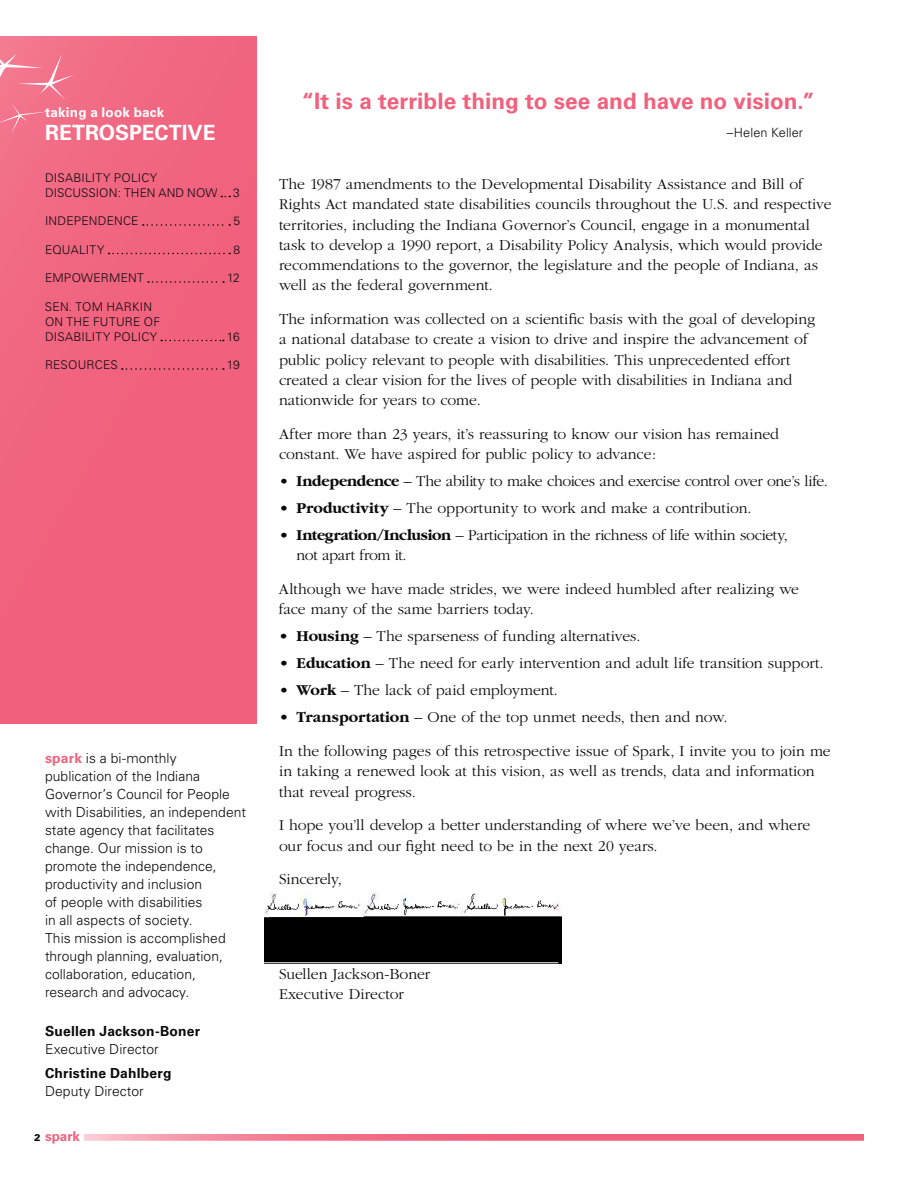
<style>
.page{position:relative;width:918px;height:1188px;background:#fff}
.page>*{position:absolute;margin:0;border:0;box-sizing:border-box;transform-origin:0 0}
.t1{font:700 22.5px "Univers";letter-spacing:.005em;color:#f1607c}
.t2{font:700 21px "Univers";color:#fff}
.t3{font:300 15.75px/20.2px "Garamond";letter-spacing:-.005em;color:#0b0a0b}
.t4{font:300 15.75px "Garamond";letter-spacing:-.025em;color:#0b0a0b}
.t5{font:300 13.8px/18px "Univers";letter-spacing:.005em;color:#0b0a0b}
.t6{font:700 13.8px "Univers";letter-spacing:.015em;color:#0b0a0b}
.t7{font:700 13.5px "Univers";letter-spacing:.015em;color:#fff}
.t8{font:700 13.5px "Univers";letter-spacing:-.005em;color:#f1607c}
.t9{font:300 12.75px "Univers";letter-spacing:.005em;color:#0b0a0b}
.t10{font:300 12px/15px "Univers";letter-spacing:.02em;color:#0b0a0b}
.s1{font-weight:700;color:#f1607c}
.s2{font-weight:900;font-size:9.75px;color:#0b0a0b}
.s3{font-weight:700}
</style>
<div class="page">
<div style="left:0;top:36px;width:256px;height:688px;background:#f1627d"></div>
<svg style="left:0;top:54px;width:75px;height:80px"></svg>
<img style="left:265px;top:894px;width:296px;height:69px">
<svg style="left:143px;top:224px;width:87px;height:2px"></svg>
<svg style="left:109px;top:253px;width:121px;height:1px"></svg>
<svg style="left:148px;top:281px;width:76px;height:2px"></svg>
<svg style="left:161px;top:340px;width:63px;height:1px"></svg>
<svg style="left:122px;top:368px;width:102px;height:2px"></svg>
<svg style="left:84px;top:1134px;width:780px;height:7px;background:#f2778f"></svg>
<p class="t7" style="left:45px;top:104px;width:121px">taking a look back</p>
<h2 class="t2" style="left:45px;top:120px;width:172px">RETROSPECTIVE</h2>
<p class="t10" style="left:45px;top:170px;width:174px">disability po licy discussion: then and now</p>
<p class="t10" style="left:233px;top:185px;width:8px">3</p>
<p class="t10" style="left:45px;top:213px;width:21px">indepe</p>
<p class="t10" style="left:89px;top:213px;width:43px">ndence</p>
<p class="t10" style="left:233px;top:213px;width:8px">5</p>
<p class="t10" style="left:45px;top:242px;width:61px">equality</p>
<p class="t10" style="left:233px;top:242px;width:8px">8</p>
<p class="t10" style="left:45px;top:270px;width:98px">empowerment</p>
<p class="t10" style="left:227px;top:270px;width:14px">12</p>
<p class="t10" style="left:45px;top:299px;width:117px">sen. tom harki n on the future of disability po licy</p>
<p class="t10" style="left:227px;top:329px;width:15px">16</p>
<p class="t10" style="left:45px;top:357px;width:74px">reso urces</p>
<p class="t10" style="left:227px;top:357px;width:15px">19</p>
<p class="t5" style="left:45px;top:750px;width:202px"><span class="s1">spark</span> is a bi-monthly publication of the Indiana<br>Governor’s Council for People with Disabilities, an independent state agency that facilitates change. Our mission is to promote the independence, productivity and inclusion<br>of people with disabilities<br>in all aspects of society.<br>This mission is accomplished through planning, evaluation, collaboration, education, research and advocacy.</p>
<p class="t6" style="left:45px;top:1023px;width:157px">Suellen Jackson-Boner</p>
<p class="t5" style="left:45px;top:1040px;width:115px">Executive Director</p>
<p class="t6" style="left:45px;top:1065px;width:128px">Christine Dahlberg</p>
<p class="t5" style="left:45px;top:1082px;width:100px">Deputy Director</p>
<p class="t8" style="left:34px;top:1128px;width:47px"><span class="s2">2</span> spark</p>
<h1 class="t1" style="left:302px;top:88px;width:515px">“It is a terrible thing to see and have no vision.”</h1>
<p class="t9" style="left:727px;top:125px;width:78px">–Helen Keller</p>
<p class="t3" style="left:279px;top:174px;width:554px">The 1987 amendments to the Developmental Disability Assistance and Bill of Rights Act mandated state disabilities councils throughout the U.S. and respective territories, including the Indiana Governor’s Council, engage in a monumental task to develop a 1990 report, a Disability Policy Analysis, which would provide recommendations to the governor, the legislature and the people of Indiana, as well as the federal government.</p>
<p class="t3" style="left:279px;top:309px;width:538px">The information was collected on a scientific basis with the goal of developing a national database to create a vision to drive and inspire the advancement of public policy relevant to people with disabilities. This unprecedented effort created a clear vision for the lives of people with disabilities in Indiana and nationwide for years to come.</p>
<p class="t3" style="left:279px;top:424px;width:502px">After more than 23 years, it’s reassuring to know our vision has remained constant. We have aspired for public policy to advance:</p>
<p class="t4" style="left:279px;top:473px;width:551px">• <span class="s3">Independence</span> – The ability to make choices and exercise control over one’s life.</p>
<p class="t3" style="left:279px;top:498px;width:474px">• <span class="s3">Productivity</span> – The opportunity to work and make a contribution.</p>
<p class="t3" style="left:297px;top:525px;width:493px;text-indent:-18px">• <span class="s3">Integration/Inclusion</span> – Participation in the richness of life within society, not apart from it.</p>
<p class="t3" style="left:279px;top:579px;width:522px">Although we have made strides, we were indeed humbled after realizing we face many of the same barriers today.</p>
<p class="t3" style="left:279px;top:627px;width:363px">• <span class="s3">Housing</span> – The sparseness of funding alternatives.</p>
<p class="t3" style="left:279px;top:654px;width:546px">• <span class="s3">Education</span> – The need for early intervention and adult life transition support.</p>
<p class="t3" style="left:279px;top:680px;width:281px">• <span class="s3">Work</span> – The lack of paid employment.</p>
<p class="t3" style="left:279px;top:701px;width:553px;line-height:33.8px">• <span class="s3">Transportation</span> – One of the top unmet needs, then and now.<br>In the following pages of this retrospective issue of Spark, I invite you to join me</p>
<p class="t3" style="left:279px;top:761px;width:537px">in taking a renewed look at this vision, as well as trends, data and information that reveal progress.</p>
<p class="t3" style="left:279px;top:816px;width:533px">I hope you’ll develop a better understanding of where we’ve been, and where our focus and our fight need to be in the next 20 years.</p>
<p class="t3" style="left:279px;top:870px;width:64px">Sincerely,</p>
<p class="t3" style="left:279px;top:964px;width:153px">Suellen Jackson-Boner<br>Executive Director</p>
</div>
